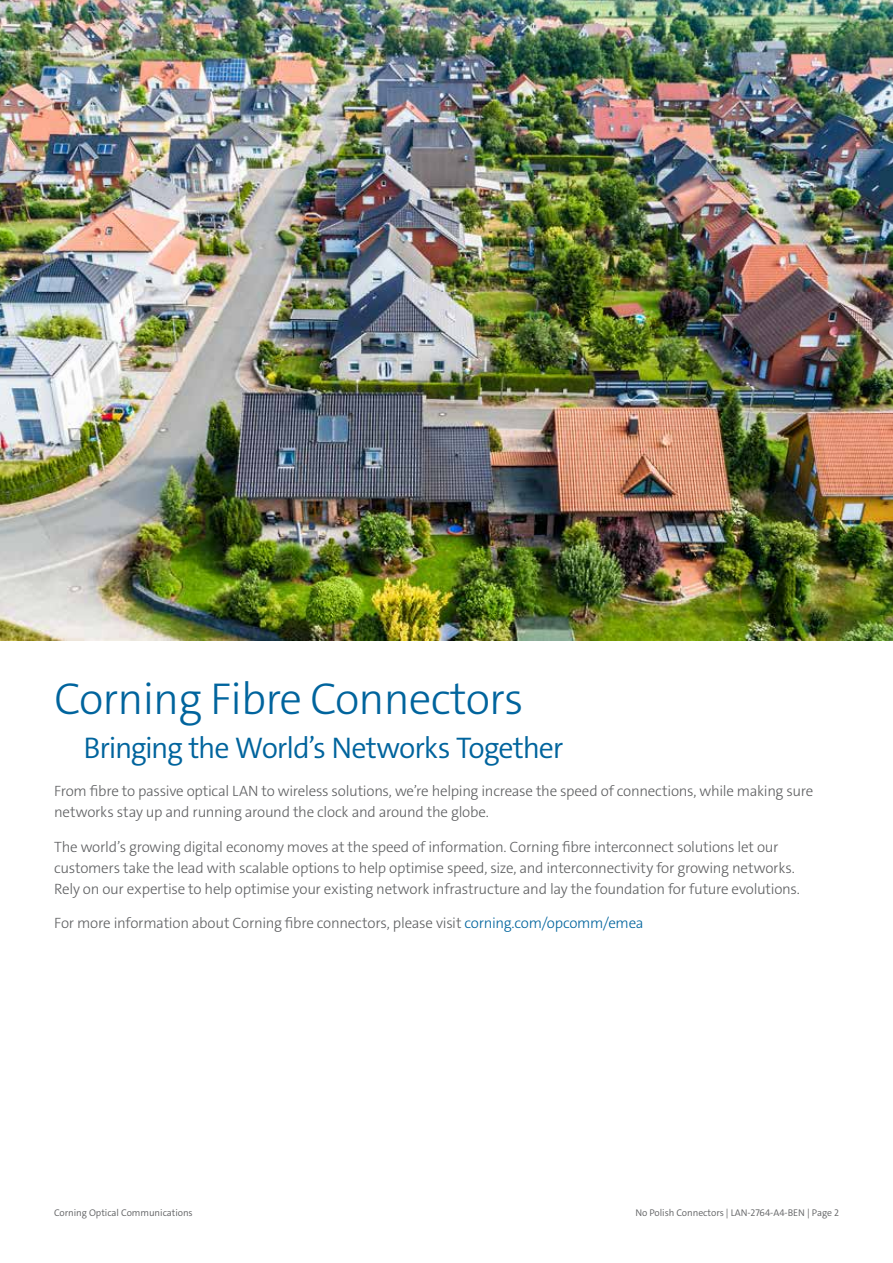
<style>
.page{position:relative;width:893px;height:1263px;background:#fff}
.page>*{position:absolute;margin:0;border:0;box-sizing:border-box;transform-origin:0 0}
.t1{font:300 45px "The Sans C4 s";letter-spacing:-.02em;color:#00649d}
.t2{font:300 30px "The Sans C4 s";letter-spacing:-.035em;color:#00649d}
.t3{font:300 15px/21px "The Sans C4 s";letter-spacing:-.015em;color:#5f6062}
.t4{font:300 9.75px "The Sans C4 s";letter-spacing:-.005em;color:#5f6062}
.s1{color:#00649d}
</style>
<div class="page">
<img style="left:0;top:0;width:893px;height:640px">
<h1 class="t1" style="left:54px;top:670px;width:471px">Corning Fibre Connectors</h1>
<h2 class="t2" style="left:84px;top:729px;width:481px">Bringing the World’s Networks Together</h2>
<p class="t3" style="left:54px;top:781px;width:761px">From fibre to passive optical LAN to wireless solutions, we’re helping increase the speed of connections, while making sure networks stay up and running around the clock and around the globe.</p>
<p class="t3" style="left:54px;top:836px;width:747px">The world’s growing digital economy moves at the speed of information. Corning fibre interconnect solutions let our customers take the lead with scalable options to help optimise speed, size, and interconnectivity for growing networks.<br>Rely on our expertise to help optimise your existing network infrastructure and lay the foundation for future evolutions.</p>
<p class="t3" style="left:54px;top:913px;width:591px">For more information about Corning fibre connectors, please visit <span class="s1">corning.com/opcomm/emea</span></p>
<p class="t4" style="left:54px;top:1206px;width:140px">Corning Optical Communications</p>
<p class="t4" style="left:635px;top:1206px;width:205px">No Polish Connectors | LAN-2764-A4-BEN | Page 2</p>
</div>
